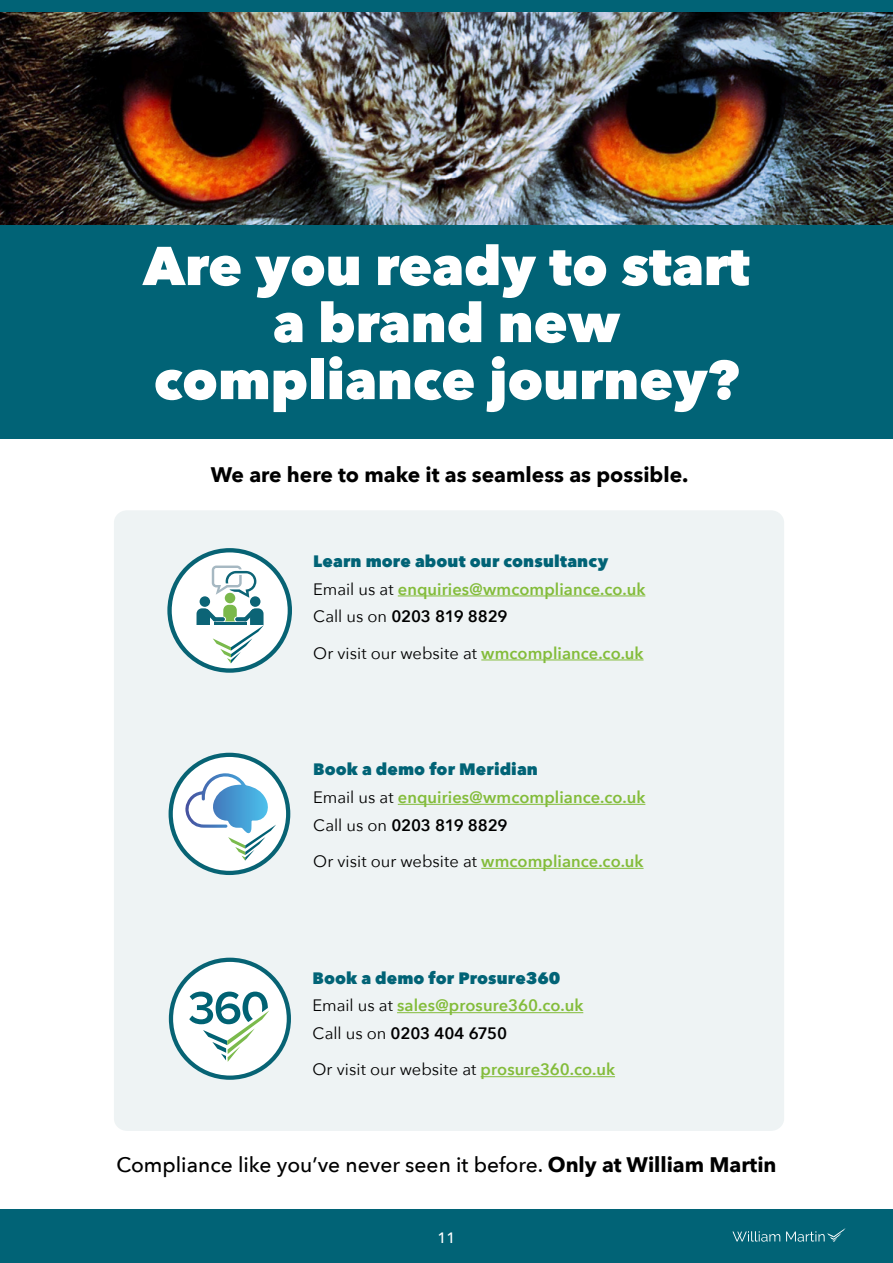
<style>
.page{position:relative;width:893px;height:1263px;background:#fff}
.page>*{position:absolute;margin:0;border:0;box-sizing:border-box;transform-origin:0 0}
.t1{font:800 54px/57px "Avenir Next";color:#fff;text-align:center}
.t2{font:500 21px "Avenir Next";color:#000}
.t3{font:700 21px "Avenir Next";color:#000}
.t4{font:800 16.5px/27.8px "Avenir Next";letter-spacing:.01em;color:#016376}
.t5{font:16.5px "Avenir Next";color:#000}
.t6{font:600 16.5px/27.8px "Avenir Next";letter-spacing:.005em;color:#83bc3a}
.t7{font:500 15px "Avenir Next";color:#fff}
.s1{font-weight:400;color:#000}
.s2{font-weight:600;color:#83bc3a}
.s3{font-weight:600;color:#000}
.s4{font-weight:800;color:#016376}
.s5{color:#000}
.s6{font-weight:700}
</style>
<div class="page">
<div style="left:0;top:0;width:893px;height:438px;background:#016376"></div>
<img style="left:0;top:12px;width:893px;height:212px">
<div style="left:112px;top:508px;width:674px;height:625px;background:#eef3f4;border-radius:15px"></div>
<div style="left:109px;top:506px;width:680px;height:629px;border:4px solid #fff;border-radius:15px"></div>
<hr style="left:398px;top:595px;width:247px;height:1px;background:#83bc3a">
<hr style="left:481px;top:659px;width:163px;height:1px;background:#83bc3a">
<svg style="left:167px;top:548px;width:125px;height:125px"></svg>
<svg style="left:171px;top:755px;width:117px;height:118px;background:#dae7ea"></svg>
<div style="left:169px;top:753px;width:121px;height:122px;border:4px solid #076374;border-radius:50%"></div>
<svg style="left:184px;top:773px;width:92px;height:88px;background:#c0daea"></svg>
<div style="left:171px;top:960px;width:118px;height:118px;background:#fff;border-radius:50%"></div>
<div style="left:169px;top:958px;width:122px;height:122px;border:4px solid #076374;border-radius:50%"></div>
<svg style="left:189px;top:991px;width:80px;height:71px"></svg>
<hr style="left:398px;top:804px;width:247px;height:1px;background:#83bc3a">
<hr style="left:481px;top:868px;width:163px;height:1px;background:#83bc3a">
<hr style="left:397px;top:1012px;width:186px;height:1px;background:#83bc3a">
<hr style="left:481px;top:1076px;width:134px;height:1px;background:#83bc3a">
<div style="left:0;top:1210px;width:893px;height:53px;background:#016376"></div>
<svg style="left:732px;top:1231px;width:48px;height:10px"></svg>
<svg style="left:786px;top:1228px;width:60px;height:14px"></svg>
<h1 class="t1" style="left:143px;top:237px;width:608px">Are you ready to start a brand new compliance journey?</h1>
<p class="t3" style="left:211px;top:457px;width:479px">We are here to make it as seamless as possible.</p>
<p class="t4" style="left:313px;top:547px;width:334px">Learn more about our consultancy<br><span class="s1">Email us at</span> <span class="s2">enquiries@wmcompliance.co.uk<br></span><span class="s1">Call us on</span> <span class="s3">0203 819 8829</span></p>
<p class="t5" style="left:313px;top:639px;width:332px">Or visit our website at <span class="s2">wmcompliance.co.uk</span></p>
<p class="t6" style="left:313px;top:755px;width:334px"><span class="s4">Book a demo for Meridian<br></span><span class="s1">Email us at</span> enquiries@wmcompliance.co.uk<br><span class="s1">Call us on</span> <span class="s5">0203 819 8829</span></p>
<p class="t5" style="left:313px;top:847px;width:332px">Or visit our website at <span class="s2">wmcompliance.co.uk</span></p>
<p class="t4" style="left:313px;top:964px;width:272px">Book a demo for Prosure360<br><span class="s1">Email us at</span> <span class="s2">sales@prosure360.co.uk<br></span><span class="s1">Call us on</span> <span class="s3">0203 404 6750</span></p>
<p class="t5" style="left:313px;top:1056px;width:304px">Or visit our website at <span class="s2">prosure360.co.uk</span></p>
<p class="t2" style="left:116px;top:1147px;width:661px">Compliance like you’ve never seen it before. <span class="s6">Only at William Martin</span></p>
<p class="t7" style="left:438px;top:1225px;width:19px">11</p>
</div>
